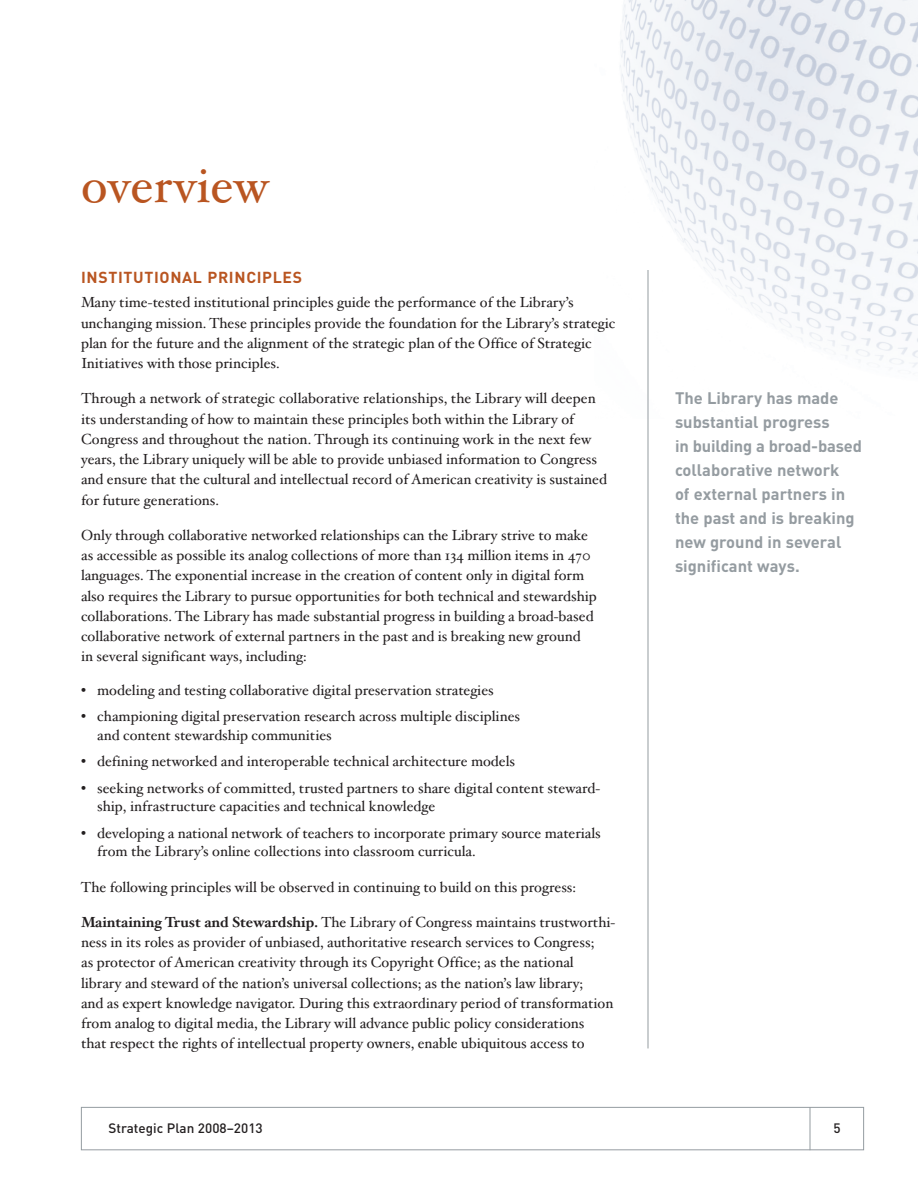
<style>
.page{position:relative;width:918px;height:1188px;background:#fff}
.page>*{position:absolute;margin:0;border:0;box-sizing:border-box;transform-origin:0 0}
.t1{font:49.5px "Hoefler Text";color:#b95521}
.t2{font:700 16.5px/24px "DIN";color:#959ca1}
.t3{font:700 15.75px "DIN";letter-spacing:.045em;color:#b95521}
.t4{font:14.7px/20.2px "Hoefler Text";color:#231f20}
.t5{font:500 13.5px "DIN";color:#231f20}
.s1{font-weight:700}
</style>
<div class="page">
<div style="left:81px;top:1107px;width:783px;height:43px;border:1px solid #959ca1"></div>
<hr style="left:810px;top:1107px;width:1px;height:43px;background:#959ca1">
<img style="left:620px;top:0;width:298px;height:418px">
<hr style="left:648px;top:270px;width:1px;height:778px;background:#959ca1">
<h1 class="t1" style="left:81px;top:156px;width:189px">overview</h1>
<p class="t3" style="left:81px;top:268px;width:223px">INSTITUTIONAL PRINCIPLES</p>
<p class="t4" style="left:81px;top:292px;width:536px">Many time-tested institutional principles guide the performance of the Library’s unchanging mission. These principles provide the foundation for the Library’s strategic plan for the future and the alignment of the strategic plan of the Office of Strategic Initiatives with those principles.</p>
<p class="t4" style="left:81px;top:388px;width:528px">Through a network of strategic collaborative relationships, the Library will deepen its understanding of how to maintain these principles both within the Library of Congress and throughout the nation. Through its continuing work in the next few years, the Library uniquely will be able to provide unbiased information to Congress and ensure that the cultural and intellectual record of American creativity is sustained for future generations.</p>
<p class="t4" style="left:81px;top:525px;width:517px">Only through collaborative networked relationships can the Library strive to make as accessible as possible its analog collections of more than 134 million items in 470 languages. The exponential increase in the creation of content only in digital form also requires the Library to pursue opportunities for both technical and stewardship collaborations. The Library has made substantial progress in building a broad-based collaborative network of external partners in the past and is breaking new ground<br>in several significant ways, including:</p>
<p class="t4" style="left:81px;top:680px;width:414px">• modeling and testing collaborative digital preservation strategies</p>
<p class="t4" style="left:97px;top:707px;width:424px;line-height:18.8px;text-indent:-16px">• championing digital preservation research across multiple disciplines and content stewardship communities</p>
<p class="t4" style="left:81px;top:751px;width:436px">• defining networked and interoperable technical architecture models</p>
<p class="t4" style="left:97px;top:778px;width:505px;line-height:18.8px;text-indent:-16px">• seeking networks of committed, trusted partners to share digital content steward&shy;ship, infrastructure capacities and technical knowledge</p>
<p class="t4" style="left:97px;top:823px;width:505px;line-height:18.8px;text-indent:-16px">• developing a national network of teachers to incorporate primary source materials from the Library’s online collections into classroom curricula.</p>
<p class="t4" style="left:81px;top:876px;width:497px">The following principles will be observed in continuing to build on this progress:</p>
<p class="t4" style="left:81px;top:912px;width:536px"><span class="s1">Maintaining Trust and Stewardship.</span> The Library of Congress maintains trustworthi&shy;ness in its roles as provider of unbiased, authoritative research services to Congress;<br>as protector of American creativity through its Copyright Office; as the national library and steward of the nation’s universal collections; as the nation’s law library;<br>and as expert knowledge navigator. During this extraordinary period of transformation from analog to digital media, the Library will advance public policy considerations<br>that respect the rights of intellectual property owners, enable ubiquitous access to</p>
<p class="t2" style="left:675px;top:387px;width:188px">The Library has made substantial progress<br>in building a broad-based collaborative network<br>of external partners in the past and is breaking new ground in several significant ways.</p>
<p class="t5" style="left:108px;top:1120px;width:156px">Strategic Plan 2008–2013</p>
<p class="t5" style="left:833px;top:1120px;width:9px">5</p>
</div>
